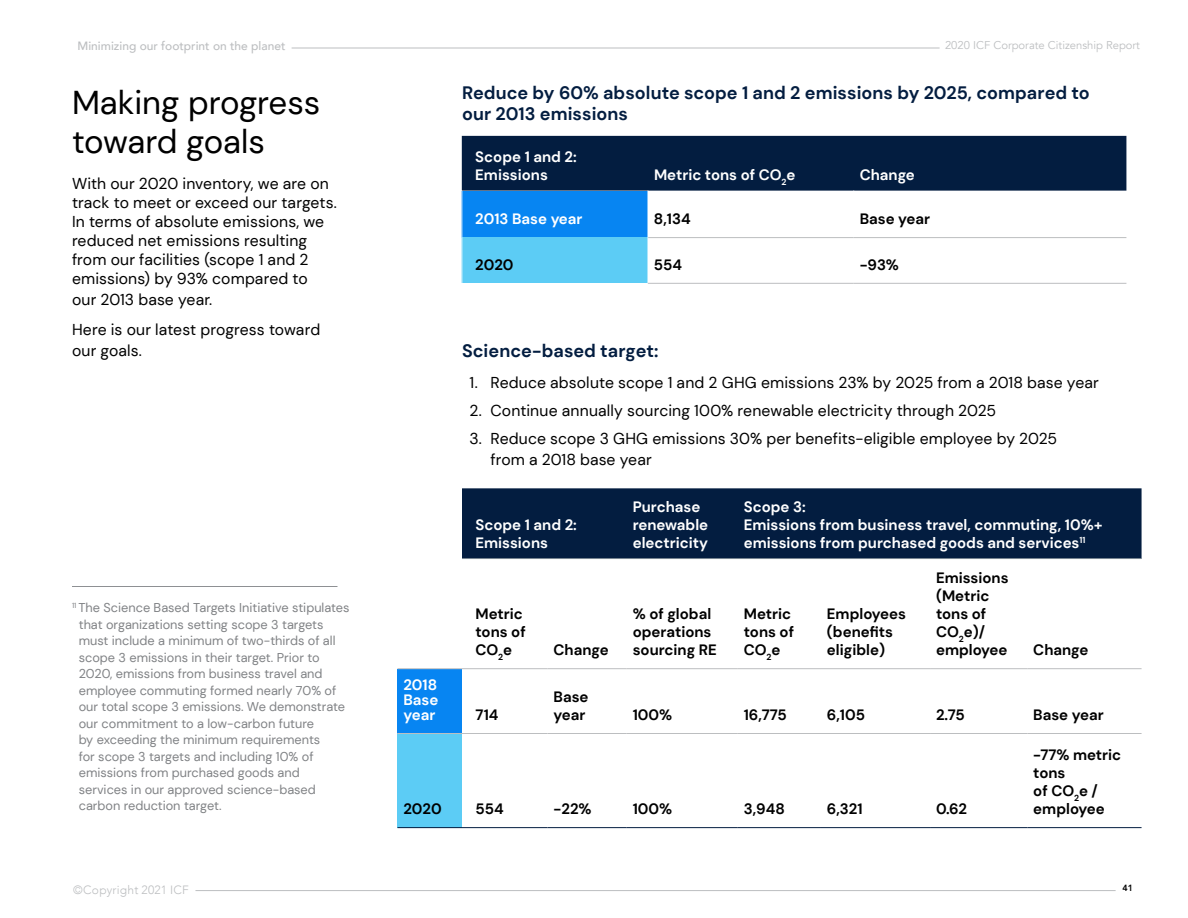
<style>
.page{position:relative;width:1188px;height:918px;background:#fff}
.page>*{position:absolute;margin:0;border:0;box-sizing:border-box;transform-origin:0 0}
.t1{font:33px/39.6px "DM Sans";color:#000}
.t2{font:700 18px/21.6px "DM Sans";color:#031d40}
.t3{font:15.75px/18.9px "DM Sans";letter-spacing:.005em;color:#000}
.t4{font:700 15px/18px "DM Sans";color:#000}
.t5{font:700 15px/18px "DM Sans";color:#fff}
.t6{font:12.75px/16.5px "DM Sans";color:#808285}
.t7{font:500 12px "Avenir";color:#bcbec0}
.t8{font:300 12px "Avenir";letter-spacing:.02em;color:#bcbec0}
.t9{font:11.25px "Avenir";color:#bcbec0}
.t10{font:800 9px "Avenir";color:#000}
</style>
<div class="page">
<hr style="left:292px;top:48px;width:648px;height:1px;background:#bcbec0">
<hr style="left:195px;top:890px;width:921px;height:1px;background:#bcbec0">
<div style="left:462px;top:136px;width:664px;height:55px;background:#031d40"></div>
<div style="left:462px;top:191px;width:186px;height:47px;background:#0785f2"></div>
<div style="left:462px;top:238px;width:186px;height:45px;background:#5cccf5"></div>
<hr style="left:462px;top:191px;width:1px;height:47px;background:#fff">
<hr style="left:462px;top:238px;width:1px;height:45px;background:#fff">
<hr style="left:648px;top:237px;width:206px;height:1px;background:#bcbec0">
<hr style="left:854px;top:237px;width:272px;height:1px;background:#bcbec0">
<hr style="left:648px;top:283px;width:206px;height:1px;background:#bcbec0">
<hr style="left:854px;top:283px;width:272px;height:1px;background:#bcbec0">
<div style="left:462px;top:488px;width:680px;height:70px;background:#031d40"></div>
<div style="left:398px;top:669px;width:64px;height:65px;background:#0785f2"></div>
<div style="left:398px;top:734px;width:64px;height:94px;background:#5cccf5"></div>
<hr style="left:462px;top:558px;width:86px;height:1px;background:#768591">
<hr style="left:548px;top:558px;width:79px;height:1px;background:#768591">
<hr style="left:627px;top:558px;width:111px;height:1px;background:#768591">
<hr style="left:738px;top:558px;width:83px;height:1px;background:#768591">
<hr style="left:821px;top:558px;width:109px;height:1px;background:#768591">
<hr style="left:930px;top:558px;width:97px;height:1px;background:#768591">
<hr style="left:1027px;top:558px;width:115px;height:1px;background:#768591">
<hr style="left:462px;top:668px;width:86px;height:1px;background:#bcbec0">
<hr style="left:548px;top:668px;width:79px;height:1px;background:#bcbec0">
<hr style="left:627px;top:668px;width:111px;height:1px;background:#bcbec0">
<hr style="left:738px;top:668px;width:83px;height:1px;background:#bcbec0">
<hr style="left:821px;top:668px;width:109px;height:1px;background:#bcbec0">
<hr style="left:930px;top:668px;width:97px;height:1px;background:#bcbec0">
<hr style="left:1027px;top:668px;width:115px;height:1px;background:#bcbec0">
<hr style="left:398px;top:733px;width:64px;height:1px;background:#bcbec0">
<hr style="left:462px;top:733px;width:86px;height:1px;background:#bcbec0">
<hr style="left:548px;top:733px;width:79px;height:1px;background:#bcbec0">
<hr style="left:627px;top:733px;width:111px;height:1px;background:#bcbec0">
<hr style="left:738px;top:733px;width:83px;height:1px;background:#bcbec0">
<hr style="left:821px;top:733px;width:109px;height:1px;background:#bcbec0">
<hr style="left:930px;top:733px;width:97px;height:1px;background:#bcbec0">
<hr style="left:1027px;top:733px;width:115px;height:1px;background:#bcbec0">
<hr style="left:398px;top:668px;width:64px;height:1px;background:#bcbec0">
<hr style="left:398px;top:827px;width:64px;height:1px;background:#031d40">
<hr style="left:462px;top:827px;width:86px;height:1px;background:#031d40">
<hr style="left:548px;top:827px;width:79px;height:1px;background:#031d40">
<hr style="left:627px;top:827px;width:111px;height:1px;background:#031d40">
<hr style="left:738px;top:827px;width:83px;height:1px;background:#031d40">
<hr style="left:821px;top:827px;width:109px;height:1px;background:#031d40">
<hr style="left:930px;top:827px;width:97px;height:1px;background:#031d40">
<hr style="left:1027px;top:827px;width:115px;height:1px;background:#031d40">
<hr style="left:72px;top:586px;width:266px;height:1px;background:#808285">
<p class="t7" style="left:78px;top:35px;width:210px">Minimizing our footprint on the planet</p>
<p class="t9" style="left:945px;top:38px;width:197px">2020 ICF Corporate Citizenship Report</p>
<h1 class="t1" style="left:72px;top:82px;width:250px">Making progress toward goals</h1>
<p class="t3" style="left:72px;top:174px;width:266px">With our 2020 inventory, we are on track to meet or exceed our targets.<br>In terms of absolute emissions, we reduced net emissions resulting from our facilities (scope 1 and 2 emissions) by 93% compared to</p>
<p class="t3" style="left:72px;top:284px;width:250px;line-height:30px">our 2013 base year.<br>Here is our latest progress toward</p>
<p class="t3" style="left:72px;top:341px;width:72px">our goals.</p>
<p class="t6" style="left:79px;top:599px;width:272px;text-indent:-7px"><sup>11</sup> The Science Based Targets Initiative stipulates that organizations setting scope 3 targets must include a minimum of two-thirds of all scope 3 emissions in their target. Prior to 2020, emissions from business travel and employee commuting formed nearly 70% of our total scope 3 emissions. We demonstrate our commitment to a low-carbon future<br>by exceeding the minimum requirements<br>for scope 3 targets and including 10% of emissions from purchased goods and services in our approved science-based carbon reduction target.</p>
<h2 class="t2" style="left:462px;top:82px;width:629px">Reduce by 60% absolute scope 1 and 2 emissions by 2025, compared to our 2013 emissions</h2>
<p class="t5" style="left:475px;top:148px;width:103px">Scope 1 and 2:<br>Emissions</p>
<p class="t5" style="left:654px;top:166px;width:143px">Metric tons of CO<sub>2</sub>e</p>
<p class="t5" style="left:860px;top:166px;width:57px">Change</p>
<p class="t5" style="left:475px;top:210px;width:109px">2013 Base year</p>
<p class="t4" style="left:654px;top:210px;width:38px">8,134</p>
<p class="t4" style="left:860px;top:210px;width:72px">Base year</p>
<p class="t4" style="left:475px;top:256px;width:40px">2020</p>
<p class="t4" style="left:654px;top:256px;width:30px">554</p>
<p class="t4" style="left:860px;top:256px;width:41px">-93%</p>
<h2 class="t2" style="left:462px;top:340px;width:198px">Science-based target:</h2>
<p class="t3" style="left:470px;top:373px;width:631px">1. Reduce absolute scope 1 and 2 GHG emissions 23% by 2025 from a 2018 base year</p>
<p class="t3" style="left:470px;top:401px;width:528px">2. Continue annually sourcing 100% renewable electricity through 2025</p>
<p class="t3" style="left:490px;top:428px;width:568px;line-height:21px;text-indent:-21px">3. Reduce scope 3 GHG emissions 30% per benefits-eligible employee by 2025 from a 2018 base year</p>
<p class="t5" style="left:403px;top:677px;width:36px;line-height:15px;text-align:justify">2018<br>Base year</p>
<p class="t5" style="left:476px;top:516px;width:103px">Scope 1 and 2:<br>Emissions</p>
<p class="t4" style="left:476px;top:605px;width:52px">Metric tons of<br>CO<sub>2</sub>e</p>
<p class="t4" style="left:475px;top:706px;width:25px">714</p>
<p class="t4" style="left:554px;top:641px;width:57px">Change</p>
<p class="t4" style="left:554px;top:688px;width:36px">Base year</p>
<p class="t5" style="left:633px;top:498px;width:77px">Purchase renewable electricity</p>
<p class="t5" style="left:744px;top:498px;width:360px">Scope 3:<br>Emissions from business travel, commuting, 10%+ emissions from purchased goods and services<sup>11</sup></p>
<p class="t4" style="left:633px;top:605px;width:86px">% of global operations sourcing RE</p>
<p class="t4" style="left:744px;top:605px;width:52px">Metric tons of<br>CO<sub>2</sub>e</p>
<p class="t4" style="left:827px;top:605px;width:80px">Employees (benefits eligible)</p>
<p class="t4" style="left:936px;top:569px;width:74px">Emissions (Metric tons of<br>CO<sub>2</sub>e)/ employee</p>
<p class="t4" style="left:1033px;top:641px;width:57px">Change</p>
<p class="t4" style="left:633px;top:706px;width:41px">100%</p>
<p class="t4" style="left:744px;top:706px;width:45px">16,775</p>
<p class="t4" style="left:827px;top:706px;width:40px">6,105</p>
<p class="t4" style="left:936px;top:706px;width:30px">2.75</p>
<p class="t4" style="left:1033px;top:706px;width:72px">Base year</p>
<p class="t4" style="left:403px;top:800px;width:40px">2020</p>
<p class="t4" style="left:475px;top:800px;width:30px">554</p>
<p class="t4" style="left:554px;top:800px;width:40px">-22%</p>
<p class="t4" style="left:633px;top:800px;width:41px">100%</p>
<p class="t4" style="left:744px;top:800px;width:42px">3,948</p>
<p class="t4" style="left:827px;top:800px;width:37px">6,321</p>
<p class="t4" style="left:936px;top:800px;width:33px">0.62</p>
<p class="t4" style="left:1033px;top:746px;width:89px">-77% metric tons<br>of CO<sub>2</sub>e / employee</p>
<p class="t8" style="left:73px;top:883px;width:117px">©Copyright 2021 ICF</p>
<p class="t10" style="left:1122px;top:881px;width:12px">41</p>
</div>
